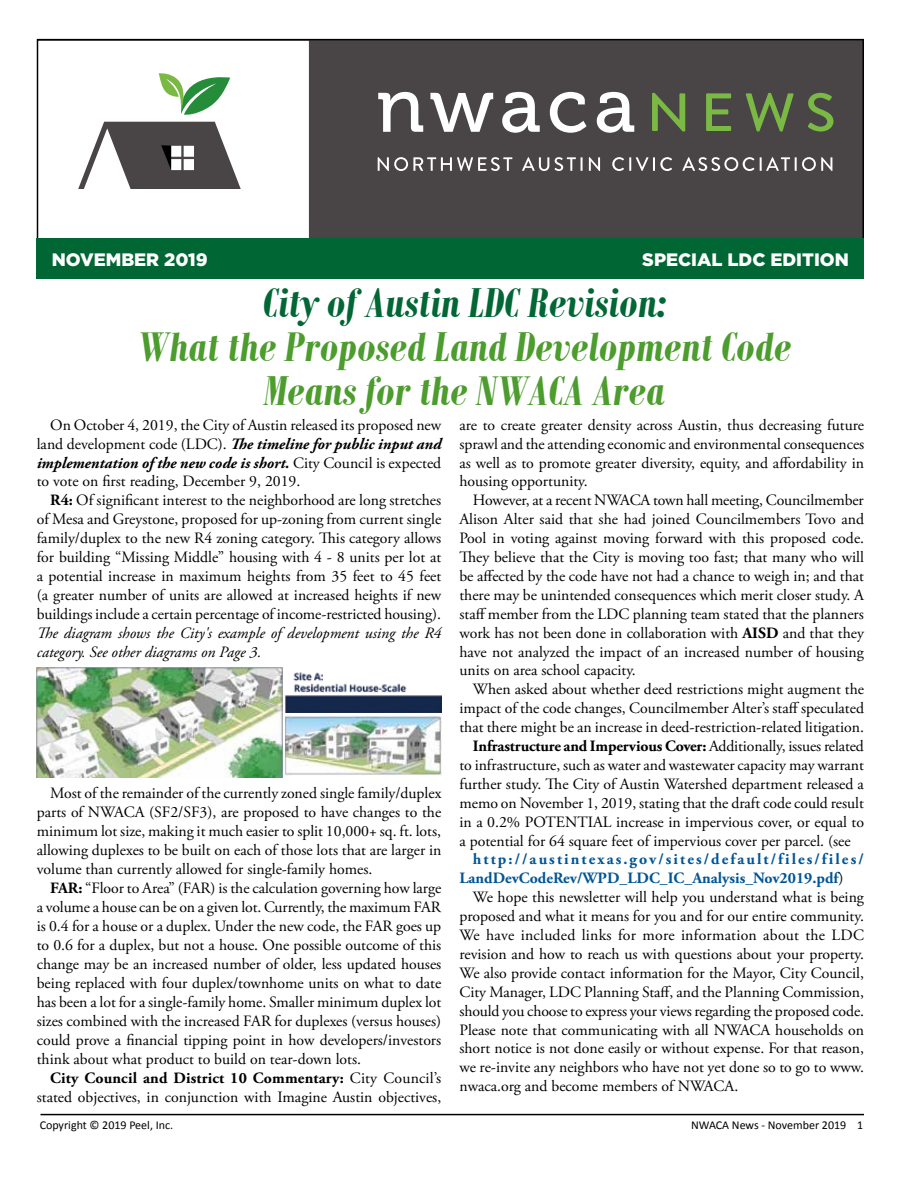
<style>
.page{position:relative;width:918px;height:1188px;background:#fff}
.page>*{position:absolute;margin:0;border:0;box-sizing:border-box;transform-origin:0 0}
.t1{font:italic 700 45px/43.8px "Bodoni MT Condensed";color:#4c9c2e;text-align:center}
.t2{font:italic 700 45px "Bodoni MT Condensed";color:#016735}
.t3{font:900 18px "Gotham";color:#fff}
.t4{font:15.75px/18.9px "Adobe Garamond Pro";color:#000;text-align:justify}
.t5{font:700 15.75px/18.9px "Adobe Garamond Pro";letter-spacing:.055em;color:#005596}
.t6{font:italic 15.75px/18.9px "Adobe Garamond Pro";color:#000}
.t7{font:700 15.75px "Adobe Garamond Pro";letter-spacing:-.01em;color:#000}
.t8{font:12px "Calibri";color:#000}
.s1{font-weight:700;font-style:italic}
.s2{font-weight:700}
.s3{font-weight:400}
.s4{font-weight:400;color:#000}
</style>
<div class="page">
<hr style="left:40px;top:1114px;width:824px;height:1px;background:#000">
<svg style="left:104px;top:42px;width:205px;height:196px"></svg>
<div style="left:309px;top:40px;width:554px;height:199px;background:#494547"></div>
<svg style="left:652px;top:93px;width:33px;height:39px"></svg>
<svg style="left:706px;top:93px;width:25px;height:38px"></svg>
<svg style="left:746px;top:93px;width:48px;height:39px"></svg>
<svg style="left:808px;top:93px;width:26px;height:39px"></svg>
<svg style="left:378px;top:92px;width:45px;height:40px"></svg>
<svg style="left:430px;top:93px;width:63px;height:39px"></svg>
<svg style="left:502px;top:92px;width:38px;height:41px"></svg>
<svg style="left:550px;top:92px;width:37px;height:41px"></svg>
<svg style="left:597px;top:92px;width:37px;height:41px"></svg>
<svg style="left:378px;top:157px;width:134px;height:14px"></svg>
<svg style="left:522px;top:157px;width:61px;height:14px"></svg>
<svg style="left:589px;top:157px;width:11px;height:14px"></svg>
<svg style="left:612px;top:157px;width:60px;height:14px"></svg>
<svg style="left:682px;top:157px;width:72px;height:14px"></svg>
<svg style="left:760px;top:157px;width:72px;height:14px"></svg>
<svg style="left:78px;top:122px;width:163px;height:67px"></svg>
<svg style="left:159px;top:70px;width:71px;height:45px"></svg>
<div style="left:37px;top:238px;width:827px;height:41px;background:#063"></div>
<img style="left:37px;top:667px;width:245px;height:110px">
<img style="left:285px;top:672px;width:156px;height:41px">
<img style="left:285px;top:715px;width:156px;height:61px">
<p class="t3" style="left:52px;top:247px;width:158px">NOVEMBER 2019</p>
<p class="t3" style="left:642px;top:247px;width:208px">SPECIAL LDC EDITION</p>
<h1 class="t2" style="left:263px;top:276px;width:405px">City of Austin LDC Revision:</h1>
<h1 class="t1" style="left:137px;top:324px;width:655px">What the Proposed Land Development Code<br>Means for the NWACA Area</h1>
<p class="t4" style="left:37px;top:416px;width:406px;text-indent:13px">On October 4, 2019, the City of Austin released its proposed new land development code (LDC). <span class="s1">The timeline for public input and implementation of the new code is short.</span> City Council is expected to vote on first reading, December 9, 2019.</p>
<p class="t4" style="left:37px;top:492px;width:406px;text-indent:13px"><span class="s2">R4:</span> Of significant interest to the neighborhood are long stretches of Mesa and Greystone, proposed for up-zoning from current single family/duplex to the new R4 zoning category. This category allows for building “Missing Middle” housing with 4 - 8 units per lot at a potential increase in maximum heights from 35 feet to 45 feet (a greater number of units are allowed at increased heights if new buildings include a certain percentage of income-restricted housing).</p>
<p class="t6" style="left:37px;top:624px;width:406px">The diagram shows the City's example of development using the R4 category. See other diagrams on Page 3.</p>
<p class="t4" style="left:459px;top:416px;width:406px">are to create greater density across Austin, thus decreasing future sprawl and the attending economic and environmental consequences as well as to promote greater diversity, equity, and affordability in housing opportunity.</p>
<p class="t4" style="left:459px;top:492px;width:406px;text-indent:13px">However, at a recent NWACA town hall meeting, Councilmember Alison Alter said that she had joined Councilmembers Tovo and Pool in voting against moving forward with this proposed code.<br>They believe that the City is moving too fast; that many who will be affected by the code have not had a chance to weigh in; and that there may be unintended consequences which merit closer study. A staff member from the LDC planning team stated that the planners work has not been done in collaboration with <span class="s2">AISD</span> and that they have not analyzed the impact of an increased number of housing units on area school capacity.</p>
<p class="t4" style="left:473px;top:681px;width:393px">When asked about whether deed restrictions might augment the</p>
<p class="t4" style="left:459px;top:699px;width:406px">impact of the code changes, Councilmember Alter’s staff speculated</p>
<p class="t4" style="left:459px;top:718px;width:406px">that there might be an increase in deed-restriction-related litigation.</p>
<p class="t7" style="left:473px;top:737px;width:392px">Infrastructure and Impervious Cover: <span class="s3">Additionally, issues related</span></p>
<p class="t4" style="left:459px;top:756px;width:406px">to infrastructure, such as water and wastewater capacity may warrant</p>
<p class="t4" style="left:459px;top:775px;width:406px">further study. The City of Austin Watershed department released a</p>
<p class="t4" style="left:459px;top:794px;width:406px">memo on November 1, 2019, stating that the draft code could result</p>
<p class="t4" style="left:459px;top:813px;width:406px">in a 0.2% POTENTIAL increase in impervious cover, or equal to</p>
<p class="t4" style="left:459px;top:832px;width:393px">a potential for 64 square feet of impervious cover per parcel. (see</p>
<p class="t5" style="left:459px;top:850px;width:406px;text-indent:13px">http://austintexas.gov/sites/default/files/files/<br>LandDevCodeRev/WPD_LDC_IC_Analysis_Nov2019.pdf<span class="s4">)</span></p>
<p class="t4" style="left:459px;top:888px;width:406px;text-indent:13px">We hope this newsletter will help you understand what is being proposed and what it means for you and for our entire community.<br>We have included links for more information about the LDC revision and how to reach us with questions about your property.<br>We also provide contact information for the Mayor, City Council, City Manager, LDC Planning Staff, and the Planning Commission, should you choose to express your views regarding the proposed code.<br>Please note that communicating with all NWACA households on short notice is not done easily or without expense. For that reason, we re-invite any neighbors who have not yet done so to go to www. nwaca.org and become members of NWACA.</p>
<p class="t4" style="left:37px;top:784px;width:406px;text-indent:13px">Most of the remainder of the currently zoned single family/duplex parts of NWACA (SF2/SF3), are proposed to have changes to the minimum lot size, making it much easier to split 10,000+ sq. ft. lots, allowing duplexes to be built on each of those lots that are larger in volume than currently allowed for single-family homes.</p>
<p class="t4" style="left:37px;top:879px;width:406px;text-indent:13px"><span class="s2">FAR:</span> “Floor to Area” (FAR) is the calculation governing how large a volume a house can be on a given lot. Currently, the maximum FAR is 0.4 for a house or a duplex. Under the new code, the FAR goes up to 0.6 for a duplex, but not a house. One possible outcome of this change may be an increased number of older, less updated houses being replaced with four duplex/townhome units on what to date has been a lot for a single-family home. Smaller minimum duplex lot sizes combined with the increased FAR for duplexes (versus houses) could prove a financial tipping point in how developers/investors think about what product to build on tear-down lots.</p>
<p class="t4" style="left:37px;top:1069px;width:406px;text-align:right"><span class="s2">City Council and District 10 Commentary:</span> City Council’s stated objectives, in conjunction with Imagine Austin objectives,</p>
<p class="t8" style="left:40px;top:1118px;width:135px">Copyright © 2019 Peel, Inc.</p>
<p class="t8" style="left:691px;top:1118px;width:174px">NWACA News - November 2019 1</p>
</div>
